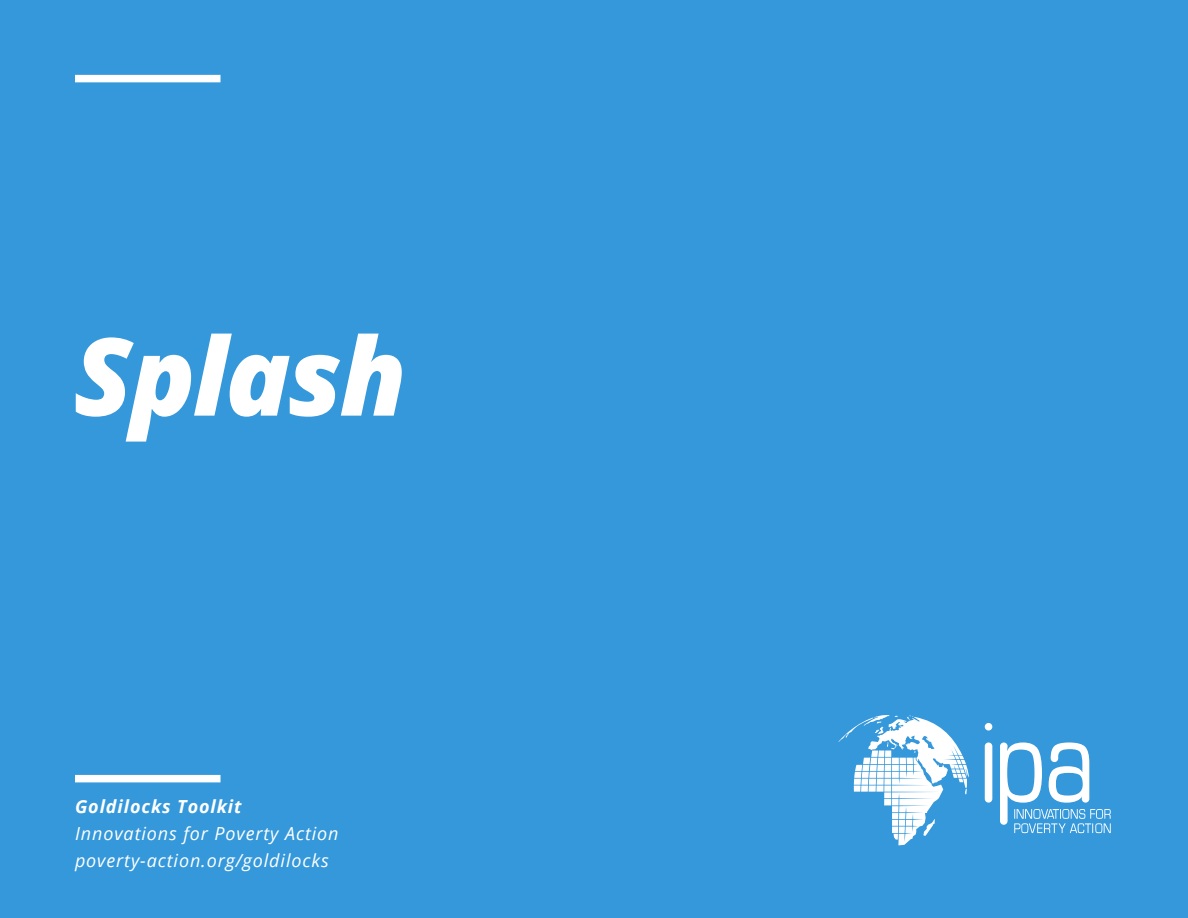
<style>
.page{position:relative;width:1188px;height:918px;background:#3498db}
.page>*{position:absolute;margin:0;border:0;box-sizing:border-box;transform-origin:0 0}
.t1{font:italic 800 108px "Open Sans";letter-spacing:-.025em;color:#fff}
.t2{font:italic 18px "Open Sans";letter-spacing:.05em;color:#fff}
.t3{font:italic 700 18px "Open Sans";letter-spacing:.05em;color:#fff}
</style>
<div class="page">
<div style="left:75px;top:75px;width:145px;height:7px;background:#fff"></div>
<div style="left:75px;top:775px;width:145px;height:7px;background:#fff"></div>
<svg style="left:985px;top:723px;width:7px;height:80px"></svg>
<svg style="left:1000px;top:742px;width:111px;height:91px"></svg>
<svg style="left:838px;top:715px;width:131px;height:130px"></svg>
<h1 class="t1" style="left:74px;top:294px;width:335px">Splash</h1>
<p class="t3" style="left:75px;top:794px;width:168px">Goldilocks Toolkit</p>
<p class="t2" style="left:75px;top:821px;width:265px">Innovations for Poverty Action</p>
<p class="t2" style="left:75px;top:848px;width:255px">poverty-action.org/goldilocks</p>
</div>
